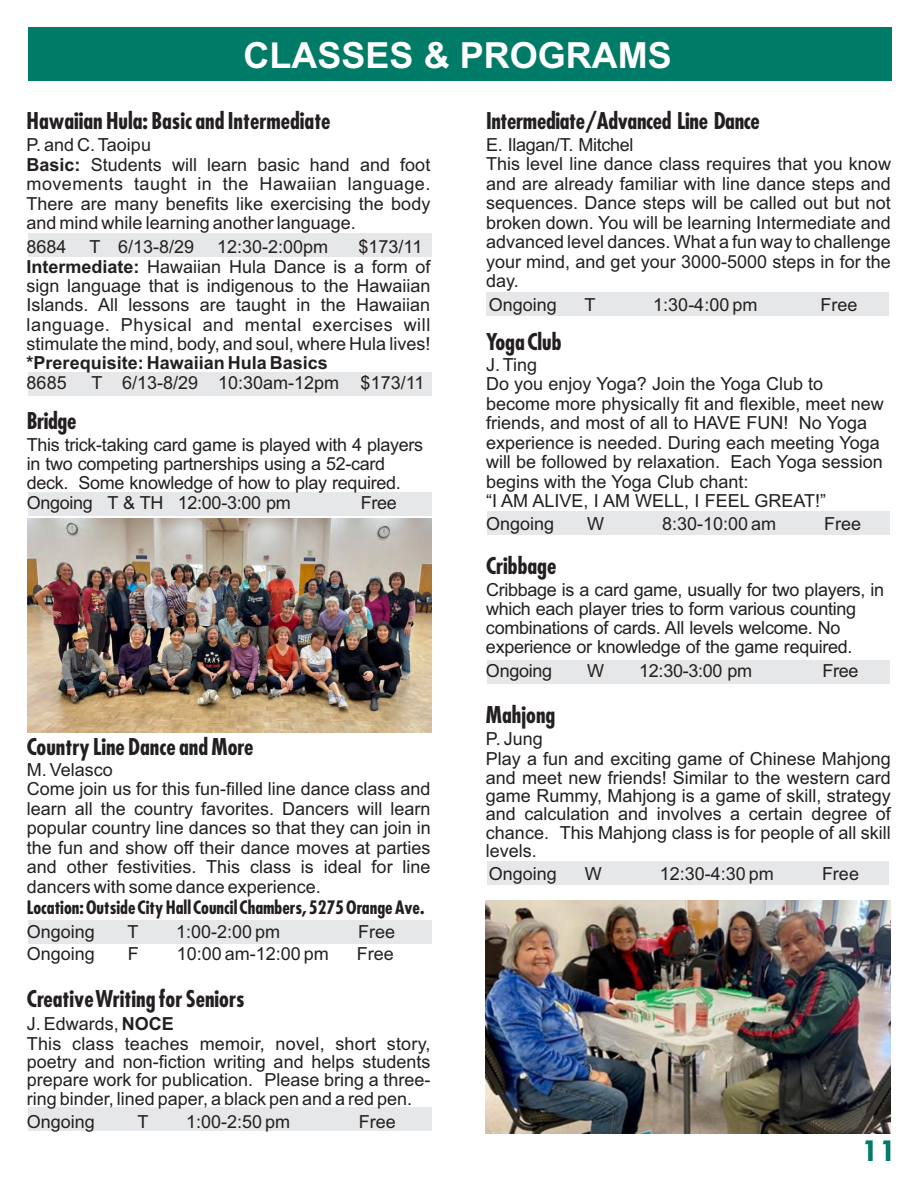
<style>
.page{position:relative;width:918px;height:1188px;background:#fff}
.page>*{position:absolute;margin:0;border:0;box-sizing:border-box;transform-origin:0 0}
.t1{font:700 36px "Arial";color:#fff}
.t2{font:700 33px "Tw Cen";color:#007b67}
.t3{font:700 condensed 22.5px "Futura LT Pro";color:#231f20}
.t4{font:18px/19.5px "Arial";color:#231f20}
.t5{font:700 condensed 18px "Futura LT Pro";color:#231f20}
.t6{font:700 18px "Arial";color:#231f20}
.s1{font-weight:700}
</style>
<div class="page">
<div style="left:28px;top:27px;width:864px;height:54px;background:#007b67"></div>
<div style="left:28px;top:372px;width:404px;height:23px;background:#e6e7e8"></div>
<div style="left:28px;top:921px;width:404px;height:23px;background:#e6e7e8"></div>
<div style="left:487px;top:660px;width:403px;height:23px;background:#e6e7e8"></div>
<div style="left:487px;top:512px;width:403px;height:23px;background:#e6e7e8"></div>
<div style="left:487px;top:293px;width:402px;height:23px;background:#e6e7e8"></div>
<div style="left:487px;top:862px;width:402px;height:23px;background:#e6e7e8"></div>
<div style="left:28px;top:1108px;width:404px;height:23px;background:#e6e7e8"></div>
<div style="left:28px;top:493px;width:404px;height:23px;background:#e6e7e8"></div>
<div style="left:28px;top:234px;width:404px;height:23px;background:#e6e7e8"></div>
<img style="left:486px;top:900px;width:405px;height:233px">
<img style="left:27px;top:519px;width:404px;height:214px">
<h1 class="t1" style="left:244px;top:42px;width:430px">CLASSES &amp; PROGRAMS</h1>
<p class="t3" style="left:27px;top:110px;width:306px">Hawaiian Hula: Basic and Intermediate</p>
<p class="t4" style="left:27px;top:137px;width:405px">P. and C. Taoipu<br><span class="s1">Basic:</span> Students will learn basic hand and foot movements taught in the Hawaiian language.<br>There are many benefits like exercising the body and mind while learning another language.</p>
<p class="t4" style="left:27px;top:238px;width:42px">8684</p>
<p class="t4" style="left:89px;top:238px;width:106px">T 6/13-8/29</p>
<p class="t4" style="left:217px;top:238px;width:113px">12:30-2:00pm</p>
<p class="t4" style="left:27px;top:238px;width:405px;text-indent:332px">$173/11<br><span class="s1">Intermediate:</span> Hawaiian Hula Dance is a form of sign language that is indigenous to the Hawaiian Islands. All lessons are taught in the Hawaiian language. Physical and mental exercises will stimulate the mind, body, and soul, where Hula lives!</p>
<p class="t6" style="left:27px;top:356px;width:303px">*Prerequisite: Hawaiian Hula Basics</p>
<p class="t4" style="left:27px;top:375px;width:42px">8685</p>
<p class="t4" style="left:91px;top:375px;width:335px">T 6/13-8/29 10:30am-12pm $173/11</p>
<p class="t3" style="left:27px;top:410px;width:51px">Bridge</p>
<p class="t4" style="left:27px;top:437px;width:398px">This trick-taking card game is played with 4 players in two competing partnerships using a 52-card deck. Some knowledge of how to play required.<br>Ongoing T &amp; TH 12:00-3:00 pm</p>
<p class="t4" style="left:361px;top:495px;width:38px">Free</p>
<p class="t3" style="left:27px;top:736px;width:228px">Country Line Dance and More</p>
<p class="t4" style="left:27px;top:762px;width:406px">M. Velasco<br>Come join us for this fun-filled line dance class and learn all the country favorites. Dancers will learn popular country line dances so that they can join in the fun and show off their dance moves at parties and other festivities. This class is ideal for line dancers with some dance experience.</p>
<p class="t5" style="left:27px;top:899px;width:399px">Location: Outside City Hall Council Chambers, 5275 Orange Ave.</p>
<p class="t4" style="left:27px;top:923px;width:70px">Ongoing</p>
<p class="t4" style="left:128px;top:923px;width:12px">T</p>
<p class="t4" style="left:176px;top:923px;width:106px">1:00-2:00 pm</p>
<p class="t4" style="left:358px;top:923px;width:39px">Free</p>
<p class="t4" style="left:27px;top:946px;width:70px">Ongoing</p>
<p class="t4" style="left:128px;top:946px;width:12px">F</p>
<p class="t4" style="left:177px;top:946px;width:154px">10:00 am-12:00 pm</p>
<p class="t4" style="left:357px;top:946px;width:39px">Free</p>
<p class="t3" style="left:27px;top:989px;width:219px">Creative Writing for Seniors</p>
<p class="t4" style="left:27px;top:1015px;width:405px;line-height:20.1px">J. Edwards, <span class="s1">NOCE<br></span>This class teaches memoir, novel, short story,</p>
<p class="t4" style="left:27px;top:1054px;width:405px;line-height:18.3px;text-align:justify">poetry and non-fiction writing and helps students prepare work for publication. Please bring a three&shy;ring binder, lined paper, a black pen and a red pen.</p>
<p class="t4" style="left:27px;top:1114px;width:70px">Ongoing</p>
<p class="t4" style="left:138px;top:1114px;width:12px">T</p>
<p class="t4" style="left:186px;top:1114px;width:106px">1:00-2:50 pm</p>
<p class="t4" style="left:359px;top:1114px;width:39px">Free</p>
<p class="t3" style="left:486px;top:110px;width:275px">Intermediate/Advanced Line Dance</p>
<p class="t4" style="left:486px;top:137px;width:406px">E. Ilagan/T. Mitchel<br>This level line dance class requires that you know and are already familiar with line dance steps and sequences. Dance steps will be called out but not broken down. You will be learning Intermediate and advanced level dances. What a fun way to challenge your mind, and get your 3000-5000 steps in for the day.</p>
<p class="t4" style="left:489px;top:296px;width:70px">Ongoing</p>
<p class="t4" style="left:585px;top:296px;width:12px">T</p>
<p class="t4" style="left:653px;top:296px;width:106px">1:30-4:00 pm</p>
<p class="t4" style="left:820px;top:296px;width:39px">Free</p>
<p class="t3" style="left:486px;top:331px;width:77px">Yoga Club</p>
<p class="t4" style="left:486px;top:357px;width:399px">J. Ting<br>Do you enjoy Yoga? Join the Yoga Club to become more physically fit and flexible, meet new friends, and most of all to HAVE FUN! No Yoga experience is needed. During each meeting Yoga will be followed by relaxation. Each Yoga session begins with the Yoga Club chant:<br>“I AM ALIVE, I AM WELL, I FEEL GREAT!”</p>
<p class="t4" style="left:486px;top:515px;width:70px">Ongoing</p>
<p class="t4" style="left:587px;top:515px;width:18px">W</p>
<p class="t4" style="left:662px;top:515px;width:116px">8:30-10:00 am</p>
<p class="t4" style="left:824px;top:515px;width:39px">Free</p>
<p class="t3" style="left:486px;top:556px;width:72px">Cribbage</p>
<p class="t4" style="left:486px;top:582px;width:400px;line-height:18.9px">Cribbage is a card game, usually for two players, in which each player tries to form various counting combinations of cards. All levels welcome. No experience or knowledge of the game required.</p>
<p class="t4" style="left:486px;top:662px;width:68px">Ongoing</p>
<p class="t4" style="left:587px;top:662px;width:18px">W</p>
<p class="t4" style="left:639px;top:662px;width:115px">12:30-3:00 pm</p>
<p class="t4" style="left:822px;top:662px;width:38px">Free</p>
<p class="t3" style="left:486px;top:705px;width:71px">Mahjong</p>
<p class="t4" style="left:486px;top:731px;width:406px;line-height:20.1px">P. Jung<br>Play a fun and exciting game of Chinese Mahjong</p>
<p class="t4" style="left:486px;top:770px;width:406px;line-height:18.3px;text-align:justify">and meet new friends! Similar to the western card game Rummy, Mahjong is a game of skill, strategy and calculation and involves a certain degree of chance. This Mahjong class is for people of all skill levels.</p>
<p class="t4" style="left:489px;top:866px;width:70px">Ongoing</p>
<p class="t4" style="left:585px;top:866px;width:18px">W</p>
<p class="t4" style="left:660px;top:866px;width:116px">12:30-4:30 pm</p>
<p class="t4" style="left:822px;top:866px;width:39px">Free</p>
<h2 class="t2" style="left:862px;top:1139px;width:37px">11</h2>
</div>
